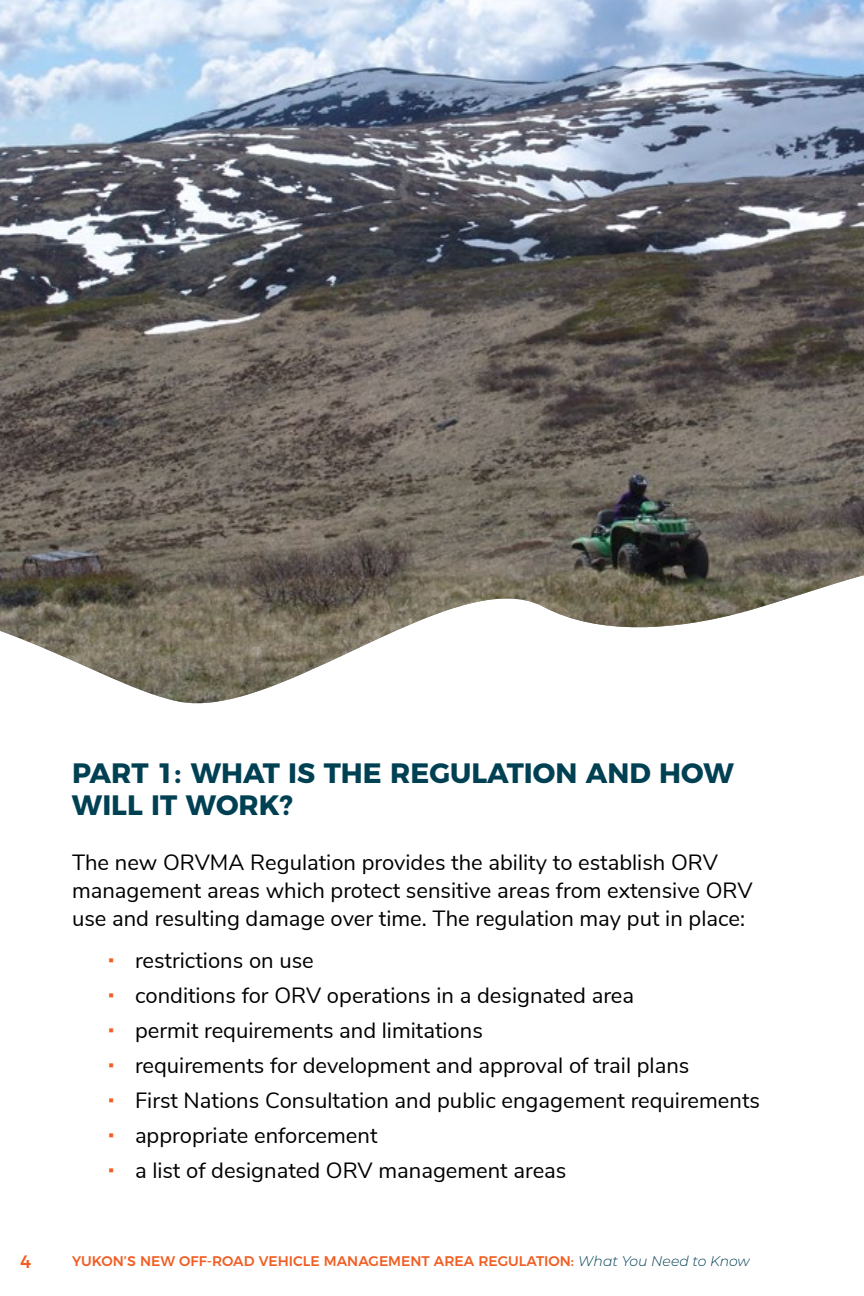
<style>
.page{position:relative;width:864px;height:1296px;background:#fff}
.page>*{position:absolute;margin:0;border:0;box-sizing:border-box;transform-origin:0 0}
.t1{font:700 28px/32px "Montserrat";color:#004053}
.t2{font:22px/35px "Nunito Sans";color:#000}
.t3{font:500 18px "Montserrat";color:#f15d22}
.t4{font:500 14px "Montserrat";color:#f15d22}
.s1{font-weight:700;font-size:28px;color:#f15d22}
.s2{font-weight:300;font-style:italic;color:#004053}
</style>
<div class="page">
<img style="left:0;top:0;width:864px;height:704px">
<p class="t1" style="left:72px;top:755px;width:663px">PART 1: WHAT IS THE REGULATION AND HOW<br>WILL IT WORK?</p>
<p class="t2" style="left:72px;top:847px;width:682px;line-height:28px">The new ORVMA Regulation provides the ability to establish ORV management areas which protect sensitive areas from extensive ORV use and resulting damage over time. The regulation may put in place:</p>
<p class="t2" style="left:108px;top:941px;width:654px"><span class="s1">·</span> restrictions on use<br><span class="s1">·</span> conditions for ORV operations in a designated area<br><span class="s1">·</span> permit requirements and limitations<br><span class="s1">·</span> requirements for development and approval of trail plans<br><span class="s1">·</span> First Nations Consultation and public engagement requirements <span class="s1">·</span> appropriate enforcement<br><span class="s1">·</span> a list of designated ORV management areas</p>
<p class="t3" style="left:20px;top:1247px;width:13px">4</p>
<p class="t4" style="left:72px;top:1249px;width:679px">YUKON’S NEW OFF-ROAD VEHICLE MANAGEMENT AREA REGULATION: <span class="s2">What You Need to Know</span></p>
</div>
